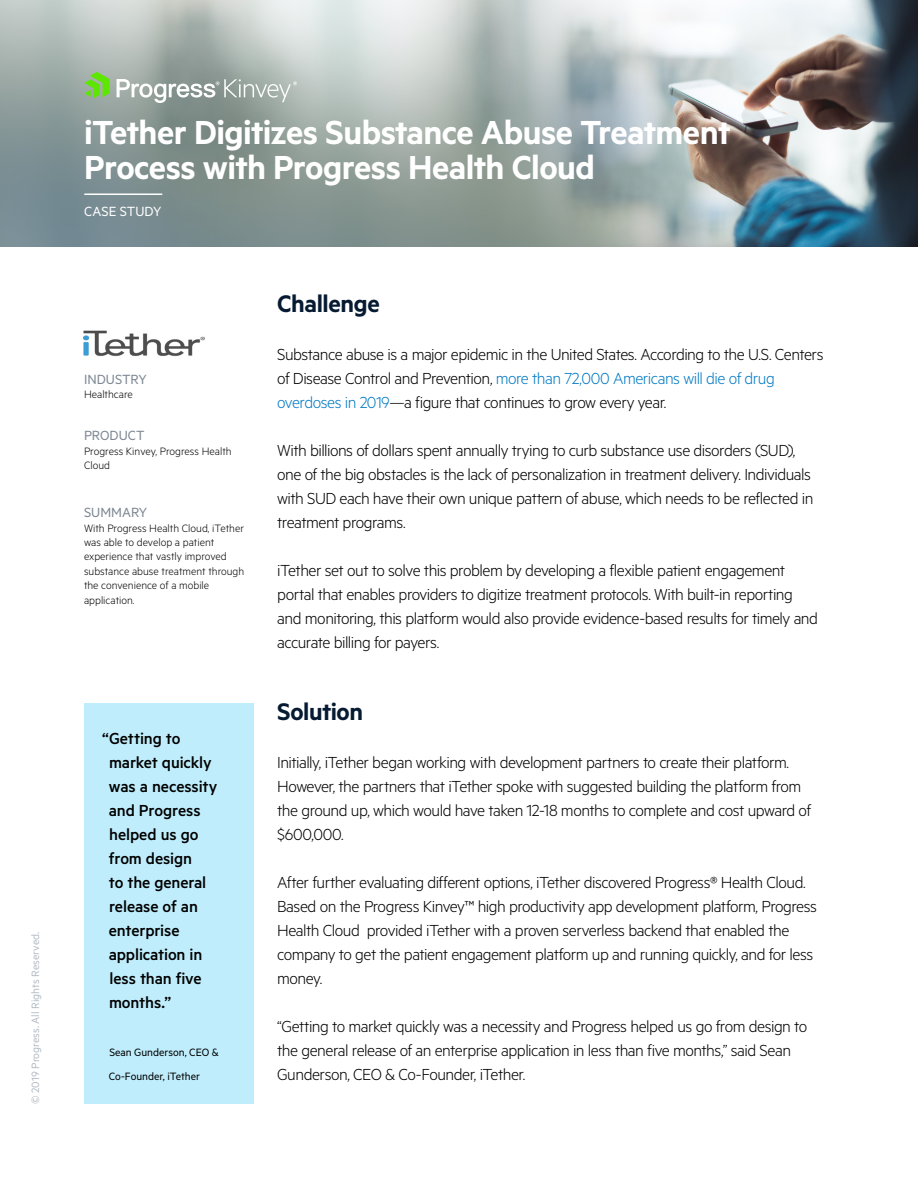
<style>
.page{position:relative;width:918px;height:1188px;background:#fff}
.page>*{position:absolute;margin:0;border:0;box-sizing:border-box;transform-origin:0 0}
.t1{font:600 37.5px/34.5px "Metric";letter-spacing:-.015em;color:#fff}
.Titles_level_1{font:600 27px "Metric";letter-spacing:-.015em;color:#061a32}
.Body{font:600 27px "Metric";letter-spacing:-.015em;color:#061a32}
.Body-2{font:300 18px/24px "Metric";letter-spacing:-.03em;color:#000}
.Quotes{font:500 18px/24px "Metric";letter-spacing:-.005em;color:#000}
.Body-3{font:15px "Metric";color:#7d8794}
.t2{font:15px "Metric";color:#fff}
.t3{font:300 12px/14.4px "Metric";color:#000}
.Quotes-2{font:12px/24px "Metric";color:#000}
.t4{font:12px "Metric";color:#b4bdc6}
.s1{color:#037ac4}
</style>
<div class="page">
<img style="left:0;top:0;width:918px;height:246px">
<hr style="left:84px;top:194px;width:78px;height:1px;background:#fff">
<div style="left:84px;top:703px;width:170px;height:401px;background:#bfedfc"></div>
<img style="left:83px;top:330px;width:122px;height:26px">
<svg style="left:84px;top:72px;width:26px;height:26px"></svg>
<svg style="left:117px;top:79px;width:180px;height:24px"></svg>
<p class="t4" style="left:29px;top:1104px;width:174px;rotate:-90deg">© 2019 Progress. All Rights Reserved.</p>
<h1 class="t1" style="left:84px;top:114px;width:648px">iTether Digitizes Substance Abuse Treatment<br>Process with Progress Health Cloud</h1>
<p class="t2" style="left:84px;top:203px;width:79px">CASE STUDY</p>
<p class="Body-3" style="left:84px;top:371px;width:64px">INDUSTRY</p>
<p class="t3" style="left:84px;top:387px;width:50px">Healthcare</p>
<p class="Body-3" style="left:84px;top:427px;width:62px">PRODUCT</p>
<p class="t3" style="left:84px;top:443px;width:149px">Progress Kinvey, Progress Health<br>Cloud</p>
<p class="Body-3" style="left:84px;top:504px;width:65px">SUMMARY</p>
<p class="t3" style="left:84px;top:520px;width:162px">With Progress Health Cloud, iTether was able to develop a patient experience that vastly improved substance abuse treatment through the convenience of a mobile application.</p>
<p class="Quotes" style="left:109px;top:726px;width:110px;text-indent:-6px">“Getting to market quickly was a necessity and Progress helped us go from design<br>to the general release of an enterprise application in less than five months.”</p>
<p class="Quotes-2" style="left:109px;top:1040px;width:111px">Sean Gunderson, CEO &amp;<br>Co-Founder, iTether</p>
<p class="Titles_level_1" style="left:277px;top:288px;width:104px">Challenge</p>
<p class="Body-2" style="left:277px;top:342px;width:548px">Substance abuse is a major epidemic in the United States. According to the U.S. Centers of Disease Control and Prevention, <span class="s1">more than 72,000 Americans will die of drug overdoses in 2019</span>—a figure that continues to grow every year.</p>
<p class="Body-2" style="left:277px;top:438px;width:538px">With billions of dollars spent annually trying to curb substance use disorders (SUD), one of the big obstacles is the lack of personalization in treatment delivery. Individuals with SUD each have their own unique pattern of abuse, which needs to be reflected in treatment programs.</p>
<p class="Body-2" style="left:277px;top:558px;width:542px">iTether set out to solve this problem by developing a flexible patient engagement portal that enables providers to digitize treatment protocols. With built-in reporting and monitoring, this platform would also provide evidence-based results for timely and accurate billing for payers.</p>
<p class="Body" style="left:277px;top:696px;width:87px">Solution</p>
<p class="Body-2" style="left:277px;top:750px;width:535px">Initially, iTether began working with development partners to create their platform.<br>However, the partners that iTether spoke with suggested building the platform from the ground up, which would have taken 12-18 months to complete and cost upward of $600,000.</p>
<p class="Body-2" style="left:277px;top:870px;width:541px">After further evaluating different options, iTether discovered Progress® Health Cloud.<br>Based on the Progress Kinvey™ high productivity app development platform, Progress Health Cloud provided iTether with a proven serverless backend that enabled the company to get the patient engagement platform up and running quickly, and for less money.</p>
<p class="Body-2" style="left:277px;top:1014px;width:532px">“Getting to market quickly was a necessity and Progress helped us go from design to the general release of an enterprise application in less than five months,” said Sean<br>Gunderson, CEO &amp; Co-Founder, iTether.</p>
</div>
